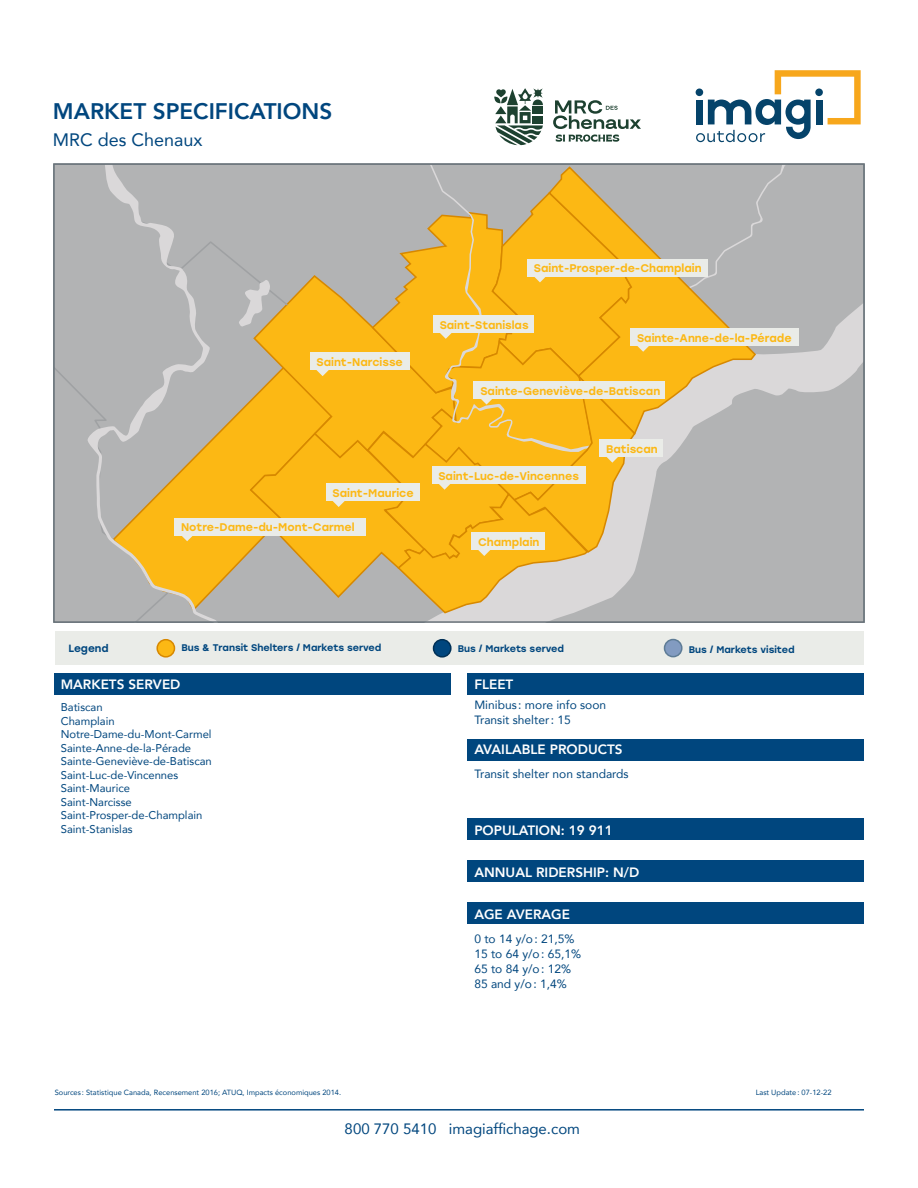
<style>
.page{position:relative;width:918px;height:1188px;background:#fff}
.page>*{position:absolute;margin:0;border:0;box-sizing:border-box;transform-origin:0 0}
.HAUT_-_Grand_titre{font:800 22.5px "Avenir";color:#00467e}
.HAUT_-_Sous-titre{font:18px "Avenir";color:#00467e}
.t1{font:15px "Avenir";color:#00467e}
.BAS_-_Titre{font:800 13.5px "Avenir";color:#fff}
.BAS_-_Texte{font:12px/15px "Avenir";color:#00467e}
.BAS_-_Titre-2{font:12px/15px "Avenir";color:#00467e}
.BAS_-_Texte-2{font:11.25px/13.5px "Avenir";color:#00467e}
.t2{font:500 11.1px "Stolzl";color:#fcb814}
.t3{font:500 10.5px "Stolzl";color:#00467e}
.t4{font:500 9.6px "Stolzl";color:#00467e}
.t5{font:7.5px "Avenir";color:#00467e}
</style>
<div class="page">
<hr style="left:54px;top:1109px;width:810px;height:2px;background:#00467e">
<svg style="left:696px;top:70px;width:165px;height:72px"></svg>
<div style="left:55px;top:631px;width:808px;height:34px;background:#eaece8"></div>
<div style="left:434px;top:640px;width:17px;height:17px;background:#00467e;border-radius:50%"></div>
<div style="left:433px;top:639px;width:19px;height:19px;border:2px solid #003056;border-radius:50%"></div>
<div style="left:157px;top:640px;width:17px;height:17px;background:#fcb814;border-radius:50%"></div>
<div style="left:156px;top:639px;width:19px;height:19px;border:2px solid #d78800;border-radius:50%"></div>
<div style="left:665px;top:640px;width:17px;height:17px;background:#829bc1;border-radius:50%"></div>
<div style="left:664px;top:639px;width:19px;height:18px;border:2px solid #5e7c96;border-radius:50%"></div>
<div style="left:54px;top:673px;width:396px;height:21px;background:#00467e"></div>
<div style="left:468px;top:673px;width:396px;height:21px;background:#00467e"></div>
<div style="left:468px;top:739px;width:396px;height:21px;background:#00467e"></div>
<div style="left:468px;top:819px;width:396px;height:21px;background:#00467e"></div>
<div style="left:468px;top:860px;width:396px;height:21px;background:#00467e"></div>
<div style="left:468px;top:903px;width:396px;height:21px;background:#00467e"></div>
<svg style="left:556px;top:135px;width:63px;height:7px"></svg>
<svg style="left:553px;top:100px;width:88px;height:29px"></svg>
<svg style="left:494px;top:88px;width:49px;height:58px"></svg>
<div style="left:533px;top:106px;width:10px;height:8px;background:#1d4130"></div>
<div style="left:533px;top:116px;width:10px;height:7px;background:#1d4130"></div>
<div style="left:794px;top:166px;width:68px;height:128px;background:#b2b3b4"></div>
<svg style="left:794px;top:294px;width:68px;height:326px;fill:#b2b3b4"></svg>
<div style="left:630px;top:328px;width:168px;height:18px;background:#eaece8"></div>
<svg style="left:56px;top:166px;width:738px;height:454px"></svg>
<div style="left:53px;top:163px;width:812px;height:460px;border:2px solid #6a747b"></div>
<p class="HAUT_-_Grand_titre" style="left:53px;top:93px;width:281px">MARKET SPECIFICATIONS</p>
<p class="HAUT_-_Sous-titre" style="left:53px;top:125px;width:151px">MRC des Chenaux</p>
<p class="t2" style="left:317px;top:354px;width:88px">Saint-Narcisse</p>
<p class="t2" style="left:333px;top:485px;width:83px">Saint-Maurice</p>
<p class="t2" style="left:181px;top:519px;width:175px">Notre-Dame-du-Mont-Carmel</p>
<p class="t2" style="left:534px;top:261px;width:169px">Saint-Prosper-de-Champlain</p>
<p class="t2" style="left:440px;top:317px;width:90px">Saint-Stanislas</p>
<p class="t2" style="left:637px;top:330px;width:156px">Sainte-Anne-de-la-Pérade</p>
<p class="t2" style="left:480px;top:383px;width:181px">Sainte-Geneviève-de-Batiscan</p>
<p class="t2" style="left:438px;top:468px;width:142px">Saint-Luc-de-Vincennes</p>
<p class="t2" style="left:478px;top:534px;width:63px">Champlain</p>
<p class="t2" style="left:606px;top:441px;width:53px">Batiscan</p>
<p class="t3" style="left:68px;top:641px;width:42px">Legend</p>
<p class="t4" style="left:182px;top:641px;width:201px">Bus &amp; Transit Shelters / Markets served</p>
<p class="t4" style="left:458px;top:642px;width:108px">Bus / Markets served</p>
<p class="t4" style="left:689px;top:642px;width:107px">Bus / Markets visited</p>
<p class="BAS_-_Titre" style="left:61px;top:674px;width:121px">MARKETS SERVED</p>
<p class="BAS_-_Texte-2" style="left:61px;top:700px;width:153px">Batiscan<br>Champlain<br>Notre-Dame-du-Mont-Carmel<br>Sainte-Anne-de-la-Pérade<br>Sainte-Geneviève-de-Batiscan<br>Saint-Luc-de-Vincennes<br>Saint-Maurice<br>Saint-Narcisse<br>Saint-Prosper-de-Champlain<br>Saint-Stanislas</p>
<p class="BAS_-_Titre" style="left:474px;top:674px;width:41px">FLEET</p>
<p class="BAS_-_Titre-2" style="left:474px;top:697px;width:133px">Minibus : more info soon<br>Transit shelter: 15</p>
<p class="BAS_-_Titre" style="left:474px;top:739px;width:150px">AVAILABLE PRODUCTS</p>
<p class="BAS_-_Texte" style="left:474px;top:766px;width:156px">Transit shelter non standards</p>
<p class="BAS_-_Titre" style="left:474px;top:819px;width:140px">POPULATION: 19 911</p>
<p class="BAS_-_Titre" style="left:474px;top:862px;width:166px">ANNUAL RIDERSHIP: N/D</p>
<p class="BAS_-_Titre" style="left:474px;top:904px;width:97px">AGE AVERAGE</p>
<p class="BAS_-_Texte" style="left:474px;top:931px;width:108px">0 to 14 y/o: 21,5%<br>15 to 64 y/o: 65,1%<br>65 to 84 y/o: 12%<br>85 and y/o: 1,4%</p>
<p class="t5" style="left:55px;top:1086px;width:288px">Sources : Statistique Canada, Recensement 2016; ATUQ, Impacts économiques 2014.</p>
<h3 class="t1" style="left:345px;top:1117px;width:237px">800 770 5410 imagiaffichage.com</h3>
<p class="t5" style="left:756px;top:1086px;width:77px">Last Update: 07-12-22</p>
</div>
